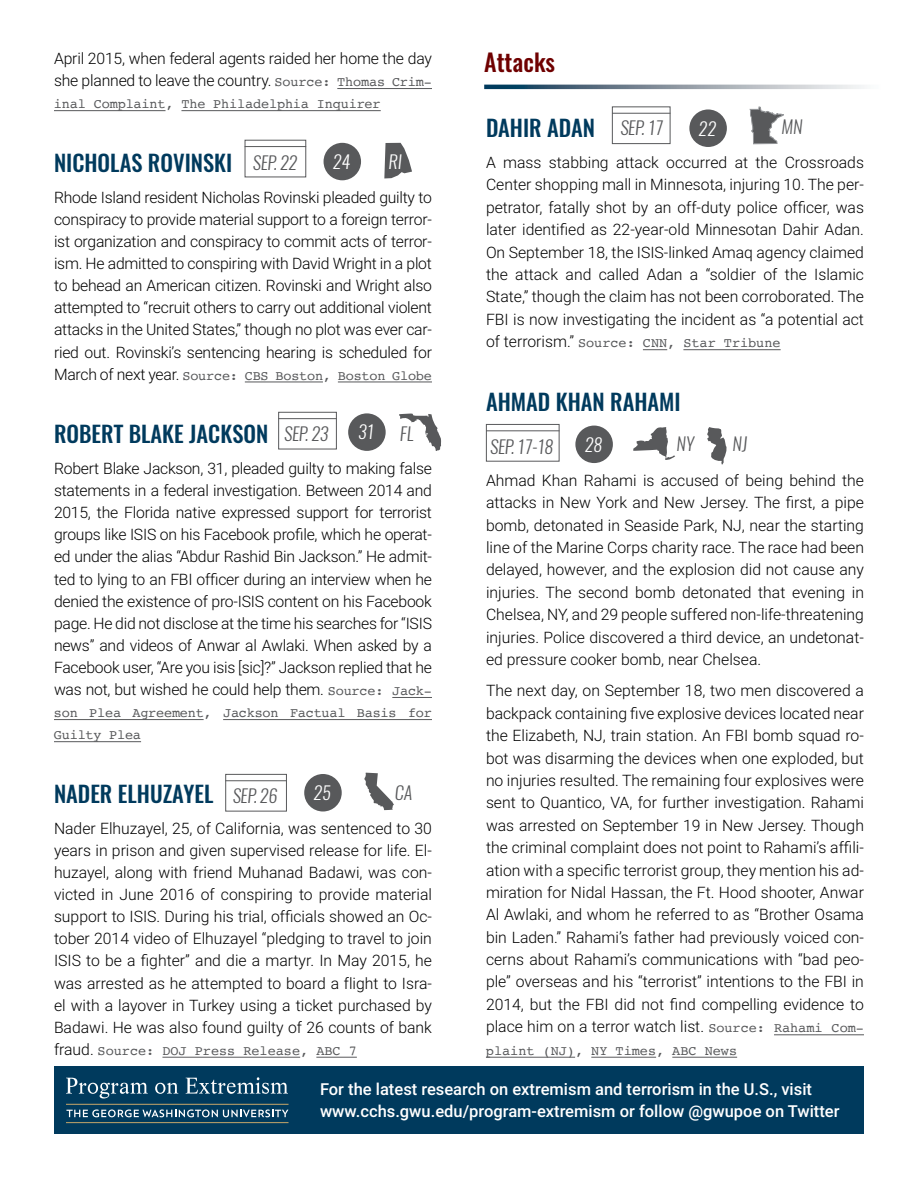
<style>
.page{position:relative;width:918px;height:1188px;background:#fff}
.page>*{position:absolute;margin:0;border:0;box-sizing:border-box;transform-origin:0 0}
.t1{font:500 24px "Oswald";color:#6f0000}
.t2{font:500 22.5px "Oswald";color:#003a5d}
.t3{font:italic 300 18px "Oswald";letter-spacing:-.02em;color:#58595b}
.t4{font:italic 300 18px "Oswald";color:#fff}
.t5{font:500 16.5px/22.5px "Roboto";color:#fff}
.t6{font:300 15.75px/22.4px "Roboto";color:#000;text-align:justify}
.t7{font:13.5px/22px "Courier";letter-spacing:-.01em;color:#58595b}
.s1{font-family:"Courier";font-weight:400;font-size:13.5px;color:#58595b}
.s2{font-family:"Roboto";font-weight:300;font-size:15.75px;color:#000}
</style>
<div class="page">
<hr style="left:337px;top:88px;width:95px;height:1px;background:#58595b">
<hr style="left:54px;top:110px;width:112px;height:1px;background:#58595b">
<hr style="left:181px;top:110px;width:200px;height:1px;background:#58595b">
<hr style="left:245px;top:382px;width:78px;height:1px;background:#58595b">
<hr style="left:338px;top:382px;width:94px;height:1px;background:#58595b">
<hr style="left:392px;top:697px;width:40px;height:1px;background:#58595b">
<hr style="left:54px;top:719px;width:150px;height:1px;background:#58595b">
<hr style="left:223px;top:719px;width:209px;height:1px;background:#58595b">
<hr style="left:54px;top:741px;width:87px;height:1px;background:#58595b">
<hr style="left:162px;top:1057px;width:138px;height:1px;background:#58595b">
<hr style="left:316px;top:1057px;width:41px;height:1px;background:#58595b">
<svg style="left:643px;top:349px;width:24px;height:1px"></svg>
<hr style="left:683px;top:349px;width:98px;height:1px;background:#58595b">
<hr style="left:774px;top:1034px;width:90px;height:1px;background:#58595b">
<hr style="left:486px;top:1057px;width:89px;height:1px;background:#58595b">
<hr style="left:591px;top:1057px;width:65px;height:1px;background:#58595b">
<hr style="left:672px;top:1057px;width:65px;height:1px;background:#58595b">
<div style="left:278px;top:412px;width:59px;height:37px;border:1px solid #58595b"></div>
<hr style="left:278px;top:418px;width:59px;height:1px;background:#58595b">
<div style="left:348px;top:413px;width:38px;height:38px;background:#58595b;border-radius:50%"></div>
<svg style="left:399px;top:414px;width:42px;height:37px"></svg>
<div style="left:245px;top:140px;width:61px;height:37px;border:1px solid #58595b"></div>
<hr style="left:245px;top:146px;width:61px;height:1px;background:#58595b">
<div style="left:324px;top:143px;width:37px;height:37px;background:#58595b;border-radius:50%"></div>
<svg style="left:384px;top:143px;width:28px;height:35px"></svg>
<div style="left:225px;top:774px;width:62px;height:38px;border:1px solid #58595b"></div>
<hr style="left:225px;top:780px;width:62px;height:1px;background:#58595b">
<div style="left:304px;top:774px;width:38px;height:38px;background:#58595b;border-radius:50%"></div>
<svg style="left:364px;top:773px;width:30px;height:37px"></svg>
<div style="left:54px;top:1066px;width:810px;height:68px;background:#003a5d"></div>
<svg style="left:66px;top:1078px;width:82px;height:20px"></svg>
<svg style="left:155px;top:1083px;width:23px;height:11px"></svg>
<svg style="left:186px;top:1077px;width:102px;height:17px"></svg>
<svg style="left:66px;top:1109px;width:222px;height:8px"></svg>
<hr style="left:66px;top:1122px;width:223px;height:1px;background:#ab9767">
<hr style="left:66px;top:1104px;width:223px;height:1px;background:#ab9767">
<svg style="left:484px;top:85px;width:380px;height:4px;background:#8395a2"></svg>
<div style="left:612px;top:106px;width:58px;height:38px;border:1px solid #58595b"></div>
<hr style="left:612px;top:113px;width:58px;height:1px;background:#58595b">
<div style="left:689px;top:109px;width:38px;height:38px;background:#58595b;border-radius:50%"></div>
<svg style="left:750px;top:107px;width:34px;height:37px"></svg>
<div style="left:486px;top:424px;width:74px;height:38px;border:1px solid #58595b"></div>
<hr style="left:486px;top:430px;width:74px;height:1px;background:#58595b">
<div style="left:575px;top:426px;width:38px;height:37px;background:#58595b;border-radius:50%"></div>
<svg style="left:633px;top:427px;width:42px;height:33px"></svg>
<svg style="left:707px;top:427px;width:20px;height:38px"></svg>
<p class="t6" style="left:54px;top:47px;width:380px">April 2015, when federal agents raided her home the day she planned to leave the country. <span class="s1">Source: Thomas Crim-</span></p>
<p class="t7" style="left:54px;top:93px;width:328px">inal Complaint, The Philadelphia Inquirer</p>
<h2 class="t2" style="left:54px;top:147px;width:180px">NICHOLAS ROVINSKI</h2>
<p class="t6" style="left:54px;top:186px;width:380px">Rhode Island resident Nicholas Rovinski pleaded guilty to conspiracy to provide material support to a foreign terror&shy;ist organization and conspiracy to commit acts of terror&shy;ism. He admitted to conspiring with David Wright in a plot to behead an American citizen. Rovinski and Wright also attempted to “recruit others to carry out additional violent attacks in the United States,” though no plot was ever car&shy;ried out. Rovinski’s sentencing hearing is scheduled for</p>
<p class="t7" style="left:54px;top:364px;width:379px"><span class="s2">March of next year.</span> Source: CBS Boston, Boston Globe</p>
<p class="t4" style="left:389px;top:149px;width:15px">RI</p>
<p class="t3" style="left:253px;top:150px;width:46px">SEP. 22</p>
<p class="t4" style="left:333px;top:149px;width:19px">24</p>
<h2 class="t2" style="left:54px;top:418px;width:216px">ROBERT BLAKE JACKSON</h2>
<p class="t6" style="left:54px;top:457px;width:380px">Robert Blake Jackson, 31, pleaded guilty to making false statements in a federal investigation. Between 2014 and 2015, the Florida native expressed support for terrorist groups like ISIS on his Facebook profile, which he operat&shy;ed under the alias “Abdur Rashid Bin Jackson.” He admit&shy;ted to lying to an FBI officer during an interview when he denied the existence of pro-ISIS content on his Facebook page. He did not disclose at the time his searches for “ISIS news” and videos of Anwar al Awlaki. When asked by a Facebook user, “Are you isis [sic]?” Jackson replied that he was not, but wished he could help them. <span class="s1">Source: Jack-</span></p>
<p class="t7" style="left:54px;top:702px;width:379px">son Plea Agreement, Jackson Factual Basis for<br>Guilty Plea</p>
<p class="t3" style="left:284px;top:421px;width:46px">SEP. 23</p>
<p class="t4" style="left:358px;top:420px;width:18px">31</p>
<p class="t3" style="left:400px;top:421px;width:16px">FL</p>
<h2 class="t2" style="left:54px;top:778px;width:161px">NADER ELHUZAYEL</h2>
<p class="t6" style="left:54px;top:817px;width:380px">Nader Elhuzayel, 25, of California, was sentenced to 30 years in prison and given supervised release for life. El&shy;huzayel, along with friend Muhanad Badawi, was con&shy;victed in June 2016 of conspiring to provide material support to ISIS. During his trial, officials showed an Oc&shy;tober 2014 video of Elhuzayel “pledging to travel to join ISIS to be a fighter” and die a martyr. In May 2015, he was arrested as he attempted to board a flight to Isra&shy;el with a layover in Turkey using a ticket purchased by Badawi. He was also found guilty of 26 counts of bank</p>
<p class="t7" style="left:54px;top:1039px;width:304px"><span class="s2">fraud.</span> Source: DOJ Press Release, ABC 7</p>
<p class="t3" style="left:233px;top:783px;width:46px">SEP. 26</p>
<p class="t4" style="left:314px;top:780px;width:19px">25</p>
<p class="t3" style="left:395px;top:780px;width:19px">CA</p>
<h1 class="t1" style="left:484px;top:46px;width:72px">Attacks</h1>
<h2 class="t2" style="left:486px;top:112px;width:110px">DAHIR ADAN</h2>
<p class="t6" style="left:486px;top:151px;width:380px">A mass stabbing attack occurred at the Crossroads Center shopping mall in Minnesota, injuring 10. The per&shy;petrator, fatally shot by an off-duty police officer, was later identified as 22-year-old Minnesotan Dahir Adan.<br>On September 18, the ISIS-linked Amaq agency claimed the attack and called Adan a “soldier of the Islamic State,” though the claim has not been corroborated. The FBI is now investigating the incident as “a potential act</p>
<p class="t7" style="left:486px;top:332px;width:296px"><span class="s2">of terrorism.”</span> Source: CNN, Star Tribune</p>
<p class="t3" style="left:620px;top:116px;width:44px">SEP. 17</p>
<p class="t4" style="left:699px;top:116px;width:19px">22</p>
<p class="t3" style="left:781px;top:114px;width:23px">MN</p>
<h2 class="t2" style="left:486px;top:386px;width:196px">AHMAD KHAN RAHAMI</h2>
<p class="t3" style="left:490px;top:435px;width:64px">SEP. 17-18</p>
<p class="t4" style="left:585px;top:432px;width:19px">28</p>
<p class="t3" style="left:676px;top:432px;width:19px">NY</p>
<p class="t3" style="left:732px;top:432px;width:16px">NJ</p>
<p class="t6" style="left:486px;top:468px;width:380px">Ahmad Khan Rahami is accused of being behind the attacks in New York and New Jersey. The first, a pipe bomb, detonated in Seaside Park, NJ, near the starting line of the Marine Corps charity race. The race had been delayed, however, and the explosion did not cause any injuries. The second bomb detonated that evening in Chelsea, NY, and 29 people suffered non-life-threatening injuries. Police discovered a third device, an undetonat&shy;ed pressure cooker bomb, near Chelsea.</p>
<p class="t6" style="left:486px;top:679px;width:380px">The next day, on September 18, two men discovered a backpack containing five explosive devices located near the Elizabeth, NJ, train station. An FBI bomb squad ro&shy;bot was disarming the devices when one exploded, but no injuries resulted. The remaining four explosives were sent to Quantico, VA, for further investigation. Rahami was arrested on September 19 in New Jersey. Though the criminal complaint does not point to Rahami’s affili&shy;ation with a specific terrorist group, they mention his ad&shy;miration for Nidal Hassan, the Ft. Hood shooter, Anwar Al Awlaki, and whom he referred to as “Brother Osama bin Laden.” Rahami’s father had previously voiced con&shy;cerns about Rahami’s communications with “bad peo&shy;ple” overseas and his “terrorist” intentions to the FBI in 2014, but the FBI did not find compelling evidence to place him on a terror watch list. <span class="s1">Source: Rahami Com-</span></p>
<p class="t7" style="left:486px;top:1039px;width:253px">plaint (NJ), NY Times, ABC News</p>
<p class="t5" style="left:320px;top:1077px;width:521px">For the latest research on extremism and terrorism in the U.S., visit www.cchs.gwu.edu/program-extremism or follow @gwupoe on Twitter</p>
</div>
